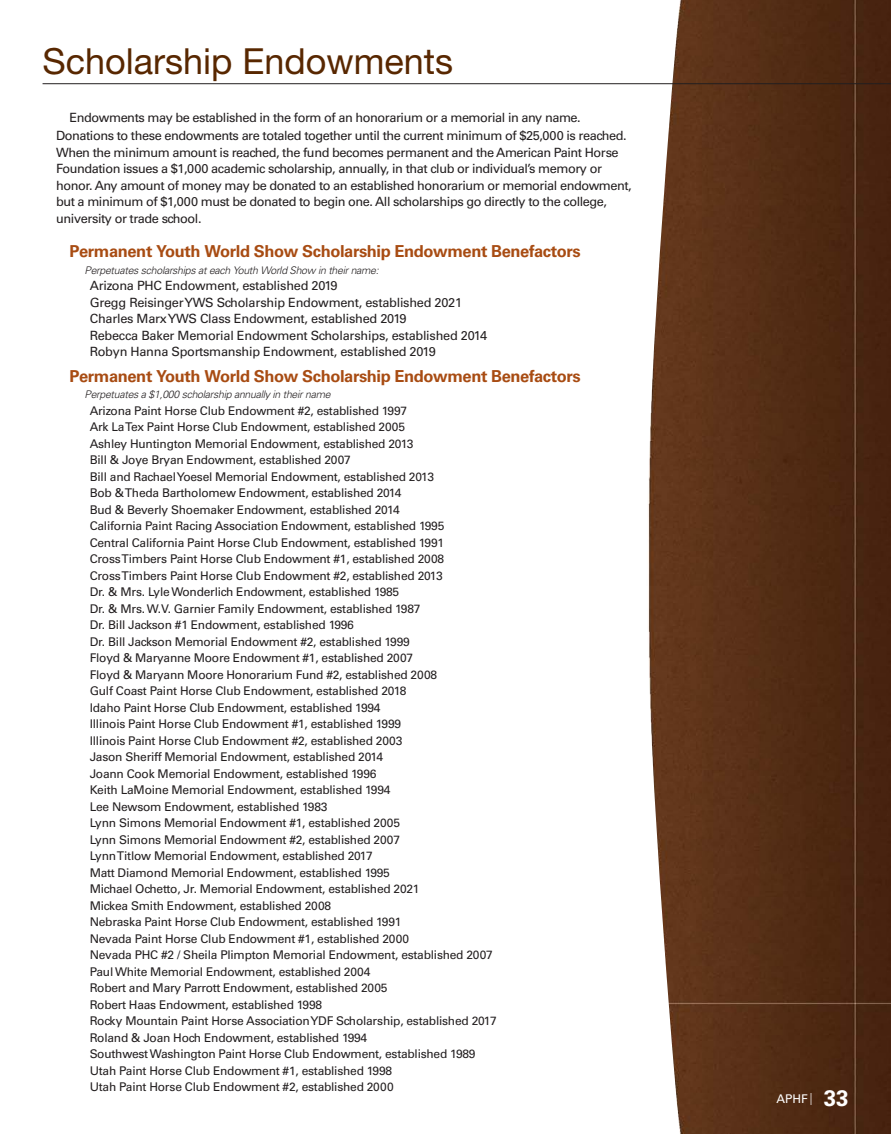
<style>
.page{position:relative;width:891px;height:1134px;background:#fff}
.page>*{position:absolute;margin:0;border:0;box-sizing:border-box;transform-origin:0 0}
._2012PageSection{font:36px "Helvetica Neue";color:#582700}
.t1{font:700 22.5px "Univers";color:#fff}
.List_2{font:700 16.5px "Univers";letter-spacing:-.025em;color:#a84c13}
._2011AR_Body_Copy{font:12.75px/16.5px "Univers";letter-spacing:-.035em;color:#231f20}
._2011AR_Body_Copy-2{font:12px "Univers";letter-spacing:-.02em;color:#231f20}
.t2{font:12px "Univers";color:#fff}
.List_2-2{font:italic 300 10.5px "Univers";letter-spacing:-.025em;color:#231f20}
</style>
<div class="page">
<img style="left:646px;top:0;width:245px;height:1134px">
<hr style="left:43px;top:83px;width:848px;height:1px;background:#231f20">
<p class="_2012PageSection" style="left:43px;top:40px;width:412px">Scholarship Endowments</p>
<p class="_2011AR_Body_Copy" style="left:56px;top:109px;width:572px;line-height:18px;text-indent:14px">Endowments may be established in the form of an honorarium or a memorial in any name.<br>Donations to these endowments are totaled together until the current minimum of $25,000 is reached.</p>
<p class="_2011AR_Body_Copy" style="left:56px;top:144px;width:577px">When the minimum amount is reached, the fund becomes permanent and the American Paint Horse Foundation issues a $1,000 academic scholarship, annually, in that club or individual’s memory or honor. Any amount of money may be donated to an established honorarium or memorial endowment, but a minimum of $1,000 must be donated to begin one. All scholarships go directly to the college, university or trade school.</p>
<p class="List_2" style="left:70px;top:242px;width:513px">Permanent Youth World Show Scholarship Endowment Benefactors</p>
<p class="List_2-2" style="left:85px;top:264px;width:296px">Perpetuates scholarships at each Youth World Show in their name:</p>
<p class="_2011AR_Body_Copy" style="left:90px;top:278px;width:249px">Arizona PHC Endowment, established 2019</p>
<p class="_2011AR_Body_Copy" style="left:90px;top:294px;width:374px">Gregg Reisinger YWS Scholarship Endowment, established 2021</p>
<p class="_2011AR_Body_Copy" style="left:90px;top:311px;width:318px">Charles Marx YWS Class Endowment, established 2019</p>
<p class="_2011AR_Body_Copy" style="left:90px;top:327px;width:399px">Rebecca Baker Memorial Endowment Scholarships, established 2014</p>
<p class="_2011AR_Body_Copy" style="left:90px;top:344px;width:348px">Robyn Hanna Sportsmanship Endowment, established 2019</p>
<p class="List_2" style="left:70px;top:366px;width:513px">Permanent Youth World Show Scholarship Endowment Benefactors</p>
<p class="List_2-2" style="left:85px;top:388px;width:248px">Perpetuates a $1,000 scholarship annually in their name</p>
<p class="_2011AR_Body_Copy-2" style="left:90px;top:404px;width:319px">Arizona Paint Horse Club Endowment #2, established 1997</p>
<p class="_2011AR_Body_Copy-2" style="left:90px;top:420px;width:317px">Ark La Tex Paint Horse Club Endowment, established 2005</p>
<p class="_2011AR_Body_Copy-2" style="left:90px;top:437px;width:325px">Ashley Huntington Memorial Endowment, established 2013</p>
<p class="_2011AR_Body_Copy-2" style="left:90px;top:453px;width:263px">Bill &amp; Joye Bryan Endowment, established 2007</p>
<p class="_2011AR_Body_Copy-2" style="left:90px;top:470px;width:346px">Bill and Rachael Yoesel Memorial Endowment, established 2013</p>
<p class="_2011AR_Body_Copy-2" style="left:90px;top:486px;width:313px">Bob &amp; Theda Bartholomew Endowment, established 2014</p>
<p class="_2011AR_Body_Copy-2" style="left:90px;top:503px;width:311px">Bud &amp; Beverly Shoemaker Endowment, established 2014</p>
<p class="_2011AR_Body_Copy-2" style="left:90px;top:519px;width:356px">California Paint Racing Association Endowment, established 1995</p>
<p class="_2011AR_Body_Copy-2" style="left:90px;top:536px;width:356px">Central California Paint Horse Club Endowment, established 1991</p>
<p class="_2011AR_Body_Copy-2" style="left:90px;top:552px;width:356px">Cross Timbers Paint Horse Club Endowment #1, established 2008</p>
<p class="_2011AR_Body_Copy-2" style="left:90px;top:569px;width:355px">Cross Timbers Paint Horse Club Endowment #2, established 2013</p>
<p class="_2011AR_Body_Copy-2" style="left:90px;top:585px;width:311px">Dr. &amp; Mrs. Lyle Wonderlich Endowment, established 1985</p>
<p class="_2011AR_Body_Copy-2" style="left:90px;top:602px;width:332px">Dr. &amp; Mrs. W.V. Garnier Family Endowment, established 1987</p>
<p class="_2011AR_Body_Copy-2" style="left:90px;top:618px;width:266px">Dr. Bill Jackson #1 Endowment, established 1996</p>
<p class="_2011AR_Body_Copy-2" style="left:90px;top:635px;width:322px">Dr. Bill Jackson Memorial Endowment #2, established 1999</p>
<p class="_2011AR_Body_Copy-2" style="left:90px;top:651px;width:325px">Floyd &amp; Maryanne Moore Endowment #1, established 2007</p>
<p class="_2011AR_Body_Copy-2" style="left:90px;top:668px;width:349px">Floyd &amp; Maryann Moore Honorarium Fund #2, established 2008</p>
<p class="_2011AR_Body_Copy-2" style="left:90px;top:684px;width:318px">Gulf Coast Paint Horse Club Endowment, established 2018</p>
<p class="_2011AR_Body_Copy-2" style="left:90px;top:701px;width:292px">Idaho Paint Horse Club Endowment, established 1994</p>
<p class="_2011AR_Body_Copy-2" style="left:90px;top:717px;width:313px">Illinois Paint Horse Club Endowment #1, established 1999</p>
<p class="_2011AR_Body_Copy-2" style="left:90px;top:734px;width:314px">Illinois Paint Horse Club Endowment #2, established 2003</p>
<p class="_2011AR_Body_Copy-2" style="left:90px;top:750px;width:295px">Jason Sheriff Memorial Endowment, established 2014</p>
<p class="_2011AR_Body_Copy-2" style="left:90px;top:767px;width:288px">Joann Cook Memorial Endowment, established 1996</p>
<p class="_2011AR_Body_Copy-2" style="left:90px;top:783px;width:302px">Keith LaMoine Memorial Endowment, established 1994</p>
<p class="_2011AR_Body_Copy-2" style="left:90px;top:800px;width:239px">Lee Newsom Endowment, established 1983</p>
<p class="_2011AR_Body_Copy-2" style="left:90px;top:816px;width:312px">Lynn Simons Memorial Endowment #1, established 2005</p>
<p class="_2011AR_Body_Copy-2" style="left:90px;top:833px;width:312px">Lynn Simons Memorial Endowment #2, established 2007</p>
<p class="_2011AR_Body_Copy-2" style="left:90px;top:849px;width:285px">Lynn Titlow Memorial Endowment, established 2017</p>
<p class="_2011AR_Body_Copy-2" style="left:90px;top:866px;width:302px">Matt Diamond Memorial Endowment, established 1995</p>
<p class="_2011AR_Body_Copy-2" style="left:90px;top:882px;width:331px">Michael Ochetto, Jr. Memorial Endowment, established 2021</p>
<p class="_2011AR_Body_Copy-2" style="left:90px;top:899px;width:243px">Mickea Smith Endowment, established 2008</p>
<p class="_2011AR_Body_Copy-2" style="left:90px;top:915px;width:313px">Nebraska Paint Horse Club Endowment, established 1991</p>
<p class="_2011AR_Body_Copy-2" style="left:90px;top:932px;width:321px">Nevada Paint Horse Club Endowment #1, established 2000</p>
<p class="_2011AR_Body_Copy-2" style="left:90px;top:948px;width:405px">Nevada PHC #2 / Sheila Plimpton Memorial Endowment, established 2007</p>
<p class="_2011AR_Body_Copy-2" style="left:90px;top:965px;width:282px">Paul White Memorial Endowment, established 2004</p>
<p class="_2011AR_Body_Copy-2" style="left:90px;top:981px;width:299px">Robert and Mary Parrott Endowment, established 2005</p>
<p class="_2011AR_Body_Copy-2" style="left:90px;top:998px;width:234px">Robert Haas Endowment, established 1998</p>
<p class="_2011AR_Body_Copy-2" style="left:90px;top:1014px;width:409px">Rocky Mountain Paint Horse Association YDF Scholarship, established 2017</p>
<p class="_2011AR_Body_Copy-2" style="left:90px;top:1031px;width:279px">Roland &amp; Joan Hoch Endowment, established 1994</p>
<p class="_2011AR_Body_Copy-2" style="left:90px;top:1047px;width:387px">Southwest Washington Paint Horse Club Endowment, established 1989</p>
<p class="_2011AR_Body_Copy-2" style="left:90px;top:1064px;width:304px">Utah Paint Horse Club Endowment #1, established 1998</p>
<p class="_2011AR_Body_Copy-2" style="left:90px;top:1080px;width:305px">Utah Paint Horse Club Endowment #2, established 2000</p>
<p class="t2" style="left:776px;top:1092px;width:37px">APHF |</p>
<h2 class="t1" style="left:824px;top:1085px;width:27px">33</h2>
</div>
